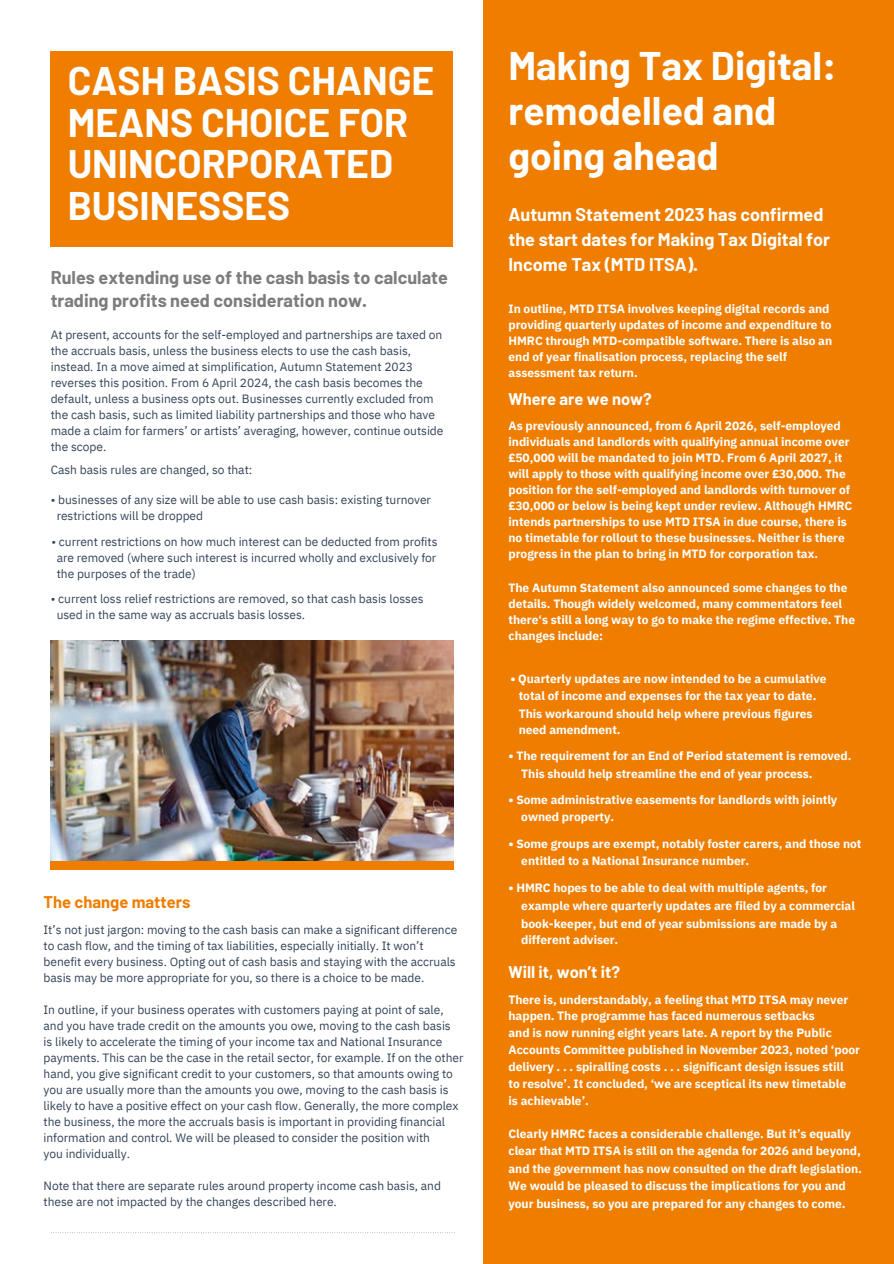
<style>
.page{position:relative;width:894px;height:1264px;background:#fff}
.page>*{position:absolute;margin:0;border:0;box-sizing:border-box;transform-origin:0 0}
.t1{font:700 39px/41.7px "Barlow";color:#fff}
.t2{font:700 18px/25px "Barlow";color:#fff}
.t3{font:700 18px/23px "Barlow";color:#7c7c7b}
.t4{font:700 16.5px "Barlow";color:#fff}
.t5{font:700 16.5px "Barlow";color:#ee7d00}
.t6{font:700 12px/16px "IBM Plex Sans";letter-spacing:-.005em;color:#fff}
.t7{font:12px/16px "IBM Plex Sans";letter-spacing:-.005em;color:#344459}
</style>
<div class="page">
<img style="left:51px;top:640px;width:402px;height:221px">
<div style="left:51px;top:861px;width:403px;height:9px;background:#ee7d00"></div>
<div style="left:51px;top:51px;width:401px;height:195px;background:#ee7d00"></div>
<svg style="left:51px;top:1232px;width:402px;height:1px"></svg>
<div style="left:482px;top:0;width:411px;height:1263px;background:#ee7d00"></div>
<h3 class="t1" style="left:68px;top:59px;width:368px">CASH BASIS CHANGE<br>MEANS CHOICE FOR<br>UNINCORPORATED<br>BUSINESSES</h3>
<p class="t3" style="left:51px;top:266px;width:398px">Rules extending use of the cash basis to calculate trading profits need consideration now.</p>
<p class="t7" style="left:51px;top:327px;width:394px">At present, accounts for the self-employed and partnerships are taxed on the accruals basis, unless the business elects to use the cash basis, instead. In a move aimed at simplification, Autumn Statement 2023 reverses this position. From 6 April 2024, the cash basis becomes the default, unless a business opts out. Businesses currently excluded from the cash basis, such as limited liability partnerships and those who have made a claim for farmers’ or artists’ averaging, however, continue outside the scope.</p>
<p class="t7" style="left:51px;top:462px;width:203px">Cash basis rules are changed, so that:</p>
<p class="t7" style="left:51px;top:491px;width:382px">• businesses of any size will be able to use cash basis: existing turnover</p>
<p class="t7" style="left:57px;top:507px;width:148px">restrictions will be dropped</p>
<p class="t7" style="left:51px;top:533px;width:387px">• current restrictions on how much interest can be deducted from profits</p>
<h3 class="t7" style="left:57px;top:549px;width:381px">are removed (where such interest is incurred wholly and exclusively for the purposes of the trade)</h3>
<p class="t7" style="left:51px;top:590px;width:374px">• current loss relief restrictions are removed, so that cash basis losses</p>
<p class="t7" style="left:57px;top:606px;width:250px">used in the same way as accruals basis losses.</p>
<h3 class="t5" style="left:44px;top:891px;width:148px">The change matters</h3>
<p class="t7" style="left:44px;top:921px;width:415px">It’s not just jargon: moving to the cash basis can make a significant difference to cash flow, and the timing of tax liabilities, especially initially. It won’t benefit every business. Opting out of cash basis and staying with the accruals basis may be more appropriate for you, so there is a choice to be made.</p>
<p class="t7" style="left:44px;top:1001px;width:401px">In outline, if your business operates with customers paying at point of sale,</p>
<p class="t7" style="left:44px;top:1017px;width:408px">and you have trade credit on the amounts you owe, moving to the cash basis</p>
<p class="t7" style="left:44px;top:1033px;width:400px">is likely to accelerate the timing of your income tax and National Insurance</p>
<p class="t7" style="left:44px;top:1049px;width:421px">payments. This can be the case in the retail sector, for example. If on the other hand, you give significant credit to your customers, so that amounts owing to</p>
<p class="t7" style="left:44px;top:1081px;width:406px">you are usually more than the amounts you owe, moving to the cash basis is</p>
<p class="t7" style="left:44px;top:1097px;width:416px">likely to have a positive effect on your cash flow. Generally, the more complex</p>
<p class="t7" style="left:44px;top:1113px;width:403px">the business, the more the accruals basis is important in providing financial</p>
<p class="t7" style="left:44px;top:1129px;width:388px">information and control. We will be pleased to consider the position with</p>
<p class="t7" style="left:44px;top:1145px;width:88px">you individually.</p>
<h2 class="t7" style="left:44px;top:1177px;width:399px">Note that there are separate rules around property income cash basis, and</h2>
<h3 class="t7" style="left:44px;top:1193px;width:295px">these are not impacted by the changes described here.</h3>
<p class="t1" style="left:508px;top:41px;width:329px;line-height:45px">Making Tax Digital: remodelled and going ahead</p>
<p class="t2" style="left:508px;top:201px;width:323px">Autumn Statement 2023 has confirmed the start dates for Making Tax Digital for<br>Income Tax (MTD ITSA).</p>
<p class="t6" style="left:508px;top:300px;width:325px">In outline, MTD ITSA involves keeping digital records and providing quarterly updates of income and expenditure to HMRC through MTD-compatible software. There is also an end of year finalisation process, replacing the self assessment tax return.</p>
<h3 class="t4" style="left:508px;top:389px;width:145px">Where are we now?</h3>
<h4 class="t6" style="left:508px;top:417px;width:345px">As previously announced, from 6 April 2026, self-employed individuals and landlords with qualifying annual income over £50,000 will be mandated to join MTD. From 6 April 2027, it will apply to those with qualifying income over £30,000. The position for the self-employed and landlords with turnover of £30,000 or below is being kept under review. Although HMRC intends partnerships to use MTD ITSA in due course, there is no timetable for rollout to these businesses. Neither is there progress in the plan to bring in MTD for corporation tax.</h4>
<h4 class="t6" style="left:508px;top:579px;width:348px">The Autumn Statement also announced some changes to the details. Though widely welcomed, many commentators feel there‘s still a long way to go to make the regime effective. The</h4>
<h4 class="t6" style="left:508px;top:627px;width:96px">changes include:</h4>
<h4 class="t6" style="left:510px;top:669px;width:317px;line-height:16.8px;text-align:center">• Quarterly updates are now intended to be a cumulative total of income and expenses for the tax year to date.</h4>
<h4 class="t6" style="left:518px;top:704px;width:295px;line-height:16.8px">This workaround should help where previous figures need amendment.</h4>
<h4 class="t6" style="left:508px;top:747px;width:344px">• The requirement for an End of Period statement is removed.</h4>
<h4 class="t6" style="left:521px;top:765px;width:293px">This should help streamline the end of year process.</h4>
<h4 class="t6" style="left:508px;top:791px;width:330px">• Some administrative easements for landlords with jointly</h4>
<h4 class="t6" style="left:521px;top:808px;width:94px">owned property.</h4>
<h4 class="t6" style="left:508px;top:835px;width:354px">• Some groups are exempt, notably foster carers, and those not</h4>
<h3 class="t6" style="left:521px;top:852px;width:229px">entitled to a National Insurance number.</h3>
<h4 class="t6" style="left:508px;top:879px;width:320px">• HMRC hopes to be able to deal with multiple agents, for</h4>
<h4 class="t6" style="left:521px;top:896px;width:335px;line-height:18px">example where quarterly updates are filed by a commercial book-keeper, but end of year submissions are made by a</h4>
<h4 class="t6" style="left:521px;top:931px;width:98px">different adviser.</h4>
<h3 class="t4" style="left:508px;top:961px;width:113px">Will it, won’t it?</h3>
<h4 class="t6" style="left:508px;top:990px;width:353px;line-height:17px">There is, understandably, a feeling that MTD ITSA may never happen. The programme has faced numerous setbacks<br>and is now running eight years late. A report by the Public Accounts Committee published in November 2023, noted ‘poor delivery . . . spiralling costs . . . significant design issues still<br>to resolve’. It concluded, ‘we are sceptical its new timetable<br>is achievable’.</h4>
<h3 class="t6" style="left:508px;top:1125px;width:354px;line-height:16.8px">Clearly HMRC faces a considerable challenge. But it’s equally clear that MTD ITSA is still on the agenda for 2026 and beyond,</h3>
<h3 class="t6" style="left:508px;top:1160px;width:355px">and the government has now consulted on the draft legislation.</h3>
<h4 class="t6" style="left:508px;top:1176px;width:339px;line-height:18px">We would be pleased to discuss the implications for you and your business, so you are prepared for any changes to come.</h4>
</div>
